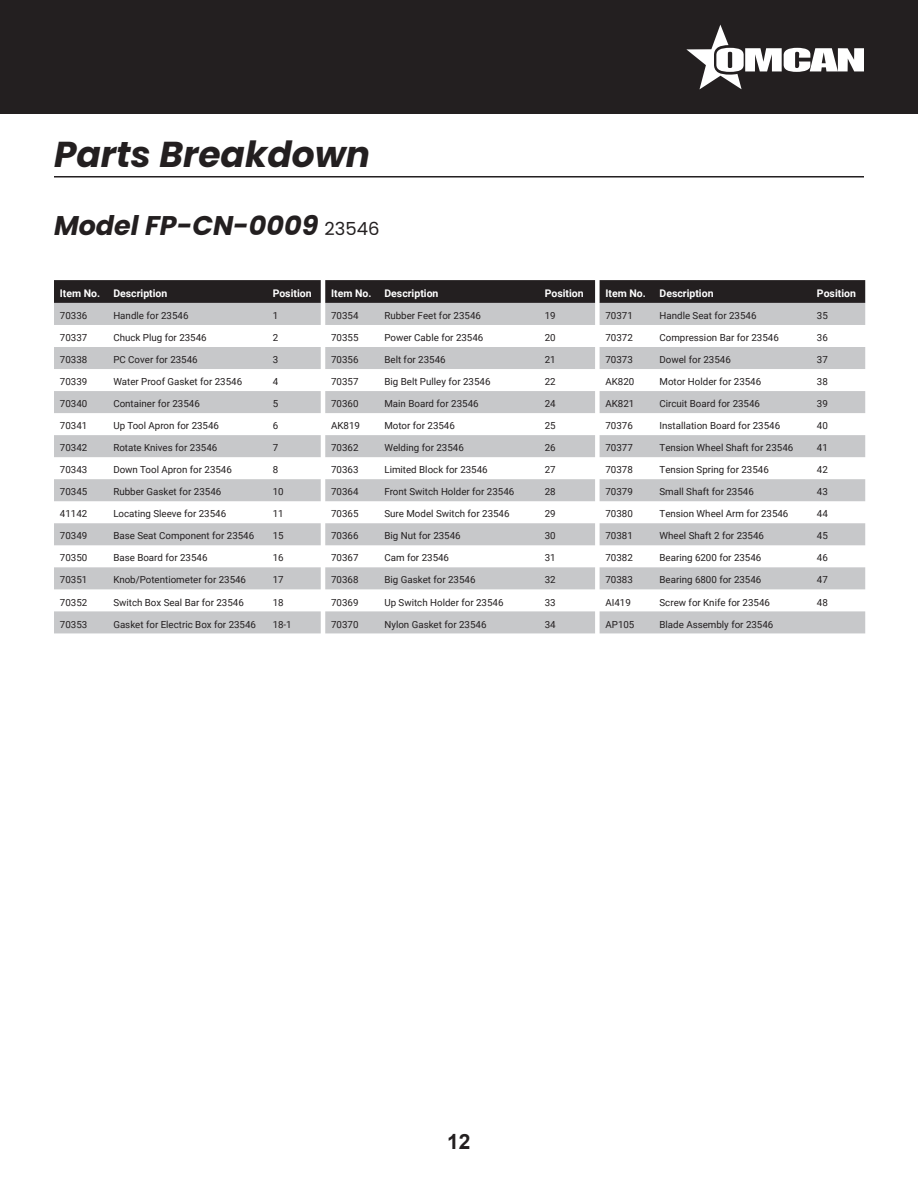
<style>
.page{position:relative;width:918px;height:1188px;background:#fff}
.page>*{position:absolute;margin:0;border:0;box-sizing:border-box;transform-origin:0 0}
.t1{font:italic 700 36px "Poppins";color:#231f20}
.t2{font:italic 700 27px "Poppins";color:#231f20}
.t3{font:700 21px "Arial";color:#231f20}
.t4{font:700 10.5px "Roboto";color:#fff}
.t5{font:9.75px "Roboto";color:#231f20}
.s1{font-weight:400;font-style:normal;font-size:18px}
</style>
<div class="page">
<div style="left:0;top:0;width:918px;height:114px;background:#231f20"></div>
<svg style="left:686px;top:25px;width:178px;height:64px"></svg>
<hr style="left:54px;top:176px;width:810px;height:2px;background:#231f20">
<svg style="left:54px;top:347px;width:267px;height:286px;fill:#c7c8ca"></svg>
<svg style="left:54px;top:280px;width:811px;height:45px;background:#757475"></svg>
<svg style="left:325px;top:347px;width:540px;height:66px"></svg>
<svg style="left:600px;top:391px;width:265px;height:242px;fill:#c7c8ca"></svg>
<svg style="left:325px;top:435px;width:270px;height:198px;fill:#c7c8ca"></svg>
<p class="t1" style="left:54px;top:133px;width:318px">Parts Breakdown</p>
<p class="t2" style="left:54px;top:210px;width:327px">Model FP-CN-0009 <span class="s1">23546</span></p>
<p class="t4" style="left:60px;top:286px;width:42px">Item No.</p>
<p class="t4" style="left:113px;top:286px;width:56px">Description</p>
<p class="t4" style="left:273px;top:286px;width:40px">Position</p>
<p class="t4" style="left:331px;top:286px;width:42px">Item No.</p>
<p class="t4" style="left:384px;top:286px;width:56px">Description</p>
<p class="t4" style="left:545px;top:286px;width:40px">Position</p>
<p class="t4" style="left:605px;top:286px;width:42px">Item No.</p>
<p class="t4" style="left:660px;top:286px;width:56px">Description</p>
<p class="t4" style="left:817px;top:286px;width:40px">Position</p>
<p class="t5" style="left:60px;top:309px;width:29px">70336</p>
<p class="t5" style="left:113px;top:309px;width:77px">Handle for 23546</p>
<p class="t5" style="left:273px;top:309px;width:7px">1</p>
<p class="t5" style="left:331px;top:309px;width:29px">70354</p>
<p class="t5" style="left:384px;top:309px;width:98px">Rubber Feet for 23546</p>
<p class="t5" style="left:545px;top:309px;width:12px">19</p>
<p class="t5" style="left:605px;top:309px;width:29px">70371</p>
<p class="t5" style="left:660px;top:309px;width:99px">Handle Seat for 23546</p>
<p class="t5" style="left:817px;top:309px;width:12px">35</p>
<p class="t5" style="left:60px;top:331px;width:29px">70337</p>
<p class="t5" style="left:113px;top:331px;width:95px">Chuck Plug for 23546</p>
<p class="t5" style="left:273px;top:331px;width:7px">2</p>
<p class="t5" style="left:331px;top:331px;width:29px">70355</p>
<p class="t5" style="left:384px;top:331px;width:100px">Power Cable for 23546</p>
<p class="t5" style="left:545px;top:331px;width:12px">20</p>
<p class="t5" style="left:605px;top:331px;width:29px">70372</p>
<p class="t5" style="left:660px;top:331px;width:121px">Compression Bar for 23546</p>
<p class="t5" style="left:817px;top:331px;width:12px">36</p>
<p class="t5" style="left:60px;top:353px;width:29px">70338</p>
<p class="t5" style="left:113px;top:353px;width:86px">PC Cover for 23546</p>
<p class="t5" style="left:273px;top:353px;width:7px">3</p>
<p class="t5" style="left:331px;top:353px;width:29px">70356</p>
<p class="t5" style="left:384px;top:353px;width:63px">Belt for 23546</p>
<p class="t5" style="left:545px;top:353px;width:12px">21</p>
<p class="t5" style="left:605px;top:353px;width:29px">70373</p>
<p class="t5" style="left:660px;top:353px;width:73px">Dowel for 23546</p>
<p class="t5" style="left:817px;top:353px;width:12px">37</p>
<p class="t5" style="left:60px;top:375px;width:29px">70339</p>
<p class="t5" style="left:113px;top:375px;width:130px">Water Proof Gasket for 23546</p>
<p class="t5" style="left:273px;top:375px;width:7px">4</p>
<p class="t5" style="left:331px;top:375px;width:29px">70357</p>
<p class="t5" style="left:384px;top:375px;width:108px">Big Belt Pulley for 23546</p>
<p class="t5" style="left:545px;top:375px;width:12px">22</p>
<p class="t5" style="left:605px;top:375px;width:30px">AK820</p>
<p class="t5" style="left:660px;top:375px;width:103px">Motor Holder for 23546</p>
<p class="t5" style="left:817px;top:375px;width:12px">38</p>
<p class="t5" style="left:60px;top:397px;width:29px">70340</p>
<p class="t5" style="left:113px;top:397px;width:88px">Container for 23546</p>
<p class="t5" style="left:273px;top:397px;width:7px">5</p>
<p class="t5" style="left:331px;top:397px;width:29px">70360</p>
<p class="t5" style="left:384px;top:397px;width:96px">Main Board for 23546</p>
<p class="t5" style="left:545px;top:397px;width:12px">24</p>
<p class="t5" style="left:605px;top:397px;width:30px">AK821</p>
<p class="t5" style="left:660px;top:397px;width:102px">Circuit Board for 23546</p>
<p class="t5" style="left:817px;top:397px;width:12px">39</p>
<p class="t5" style="left:60px;top:419px;width:29px">70341</p>
<p class="t5" style="left:113px;top:419px;width:107px">Up Tool Apron for 23546</p>
<p class="t5" style="left:273px;top:419px;width:7px">6</p>
<p class="t5" style="left:331px;top:419px;width:30px">AK819</p>
<p class="t5" style="left:384px;top:419px;width:72px">Motor for 23546</p>
<p class="t5" style="left:545px;top:419px;width:12px">25</p>
<p class="t5" style="left:605px;top:419px;width:29px">70376</p>
<p class="t5" style="left:660px;top:419px;width:122px">Installation Board for 23546</p>
<p class="t5" style="left:817px;top:419px;width:12px">40</p>
<p class="t5" style="left:60px;top:441px;width:29px">70342</p>
<p class="t5" style="left:113px;top:441px;width:105px">Rotate Knives for 23546</p>
<p class="t5" style="left:273px;top:441px;width:7px">7</p>
<p class="t5" style="left:331px;top:441px;width:29px">70362</p>
<p class="t5" style="left:384px;top:441px;width:81px">Welding for 23546</p>
<p class="t5" style="left:545px;top:441px;width:12px">26</p>
<p class="t5" style="left:605px;top:441px;width:29px">70377</p>
<p class="t5" style="left:660px;top:441px;width:135px">Tension Wheel Shaft for 23546</p>
<p class="t5" style="left:817px;top:441px;width:12px">41</p>
<p class="t5" style="left:60px;top:463px;width:29px">70343</p>
<p class="t5" style="left:113px;top:463px;width:120px">Down Tool Apron for 23546</p>
<p class="t5" style="left:273px;top:463px;width:7px">8</p>
<p class="t5" style="left:331px;top:463px;width:29px">70363</p>
<p class="t5" style="left:384px;top:463px;width:105px">Limited Block for 23546</p>
<p class="t5" style="left:545px;top:463px;width:12px">27</p>
<p class="t5" style="left:605px;top:463px;width:29px">70378</p>
<p class="t5" style="left:660px;top:463px;width:111px">Tension Spring for 23546</p>
<p class="t5" style="left:817px;top:463px;width:12px">42</p>
<p class="t5" style="left:60px;top:485px;width:29px">70345</p>
<p class="t5" style="left:113px;top:485px;width:109px">Rubber Gasket for 23546</p>
<p class="t5" style="left:273px;top:485px;width:12px">10</p>
<p class="t5" style="left:331px;top:485px;width:29px">70364</p>
<p class="t5" style="left:384px;top:485px;width:131px">Front Switch Holder for 23546</p>
<p class="t5" style="left:545px;top:485px;width:12px">28</p>
<p class="t5" style="left:605px;top:485px;width:29px">70379</p>
<p class="t5" style="left:660px;top:485px;width:96px">Small Shaft for 23546</p>
<p class="t5" style="left:817px;top:485px;width:12px">43</p>
<p class="t5" style="left:60px;top:507px;width:29px">41142</p>
<p class="t5" style="left:113px;top:507px;width:114px">Locating Sleeve for 23546</p>
<p class="t5" style="left:273px;top:507px;width:12px">11</p>
<p class="t5" style="left:331px;top:507px;width:29px">70365</p>
<p class="t5" style="left:384px;top:507px;width:127px">Sure Model Switch for 23546</p>
<p class="t5" style="left:545px;top:507px;width:12px">29</p>
<p class="t5" style="left:605px;top:507px;width:29px">70380</p>
<p class="t5" style="left:660px;top:507px;width:130px">Tension Wheel Arm for 23546</p>
<p class="t5" style="left:817px;top:507px;width:12px">44</p>
<p class="t5" style="left:60px;top:529px;width:29px">70349</p>
<p class="t5" style="left:113px;top:529px;width:142px">Base Seat Component for 23546</p>
<p class="t5" style="left:273px;top:529px;width:12px">15</p>
<p class="t5" style="left:331px;top:529px;width:29px">70366</p>
<p class="t5" style="left:384px;top:529px;width:78px">Big Nut for 23546</p>
<p class="t5" style="left:545px;top:529px;width:12px">30</p>
<p class="t5" style="left:605px;top:529px;width:29px">70381</p>
<p class="t5" style="left:660px;top:529px;width:106px">Wheel Shaft 2 for 23546</p>
<p class="t5" style="left:817px;top:529px;width:12px">45</p>
<p class="t5" style="left:60px;top:551px;width:29px">70350</p>
<p class="t5" style="left:113px;top:551px;width:96px">Base Board for 23546</p>
<p class="t5" style="left:273px;top:551px;width:12px">16</p>
<p class="t5" style="left:331px;top:551px;width:29px">70367</p>
<p class="t5" style="left:384px;top:551px;width:66px">Cam for 23546</p>
<p class="t5" style="left:545px;top:551px;width:12px">31</p>
<p class="t5" style="left:605px;top:551px;width:29px">70382</p>
<p class="t5" style="left:660px;top:551px;width:103px">Bearing 6200 for 23546</p>
<p class="t5" style="left:817px;top:551px;width:12px">46</p>
<p class="t5" style="left:60px;top:573px;width:29px">70351</p>
<p class="t5" style="left:113px;top:573px;width:134px">Knob/Potentiometer for 23546</p>
<p class="t5" style="left:273px;top:573px;width:12px">17</p>
<p class="t5" style="left:331px;top:573px;width:29px">70368</p>
<p class="t5" style="left:384px;top:573px;width:93px">Big Gasket for 23546</p>
<p class="t5" style="left:545px;top:573px;width:12px">32</p>
<p class="t5" style="left:605px;top:573px;width:29px">70383</p>
<p class="t5" style="left:660px;top:573px;width:103px">Bearing 6800 for 23546</p>
<p class="t5" style="left:817px;top:573px;width:12px">47</p>
<p class="t5" style="left:60px;top:595px;width:29px">70352</p>
<p class="t5" style="left:113px;top:595px;width:132px">Switch Box Seal Bar for 23546</p>
<p class="t5" style="left:273px;top:595px;width:12px">18</p>
<p class="t5" style="left:331px;top:595px;width:29px">70369</p>
<p class="t5" style="left:384px;top:595px;width:121px">Up Switch Holder for 23546</p>
<p class="t5" style="left:545px;top:595px;width:12px">33</p>
<p class="t5" style="left:605px;top:595px;width:27px">AI419</p>
<p class="t5" style="left:660px;top:595px;width:112px">Screw for Knife for 23546</p>
<p class="t5" style="left:817px;top:595px;width:12px">48</p>
<p class="t5" style="left:60px;top:617px;width:29px">70353</p>
<p class="t5" style="left:113px;top:617px;width:144px">Gasket for Electric Box for 23546</p>
<p class="t5" style="left:273px;top:617px;width:21px">18-1</p>
<p class="t5" style="left:331px;top:617px;width:29px">70370</p>
<p class="t5" style="left:384px;top:617px;width:104px">Nylon Gasket for 23546</p>
<p class="t5" style="left:545px;top:617px;width:12px">34</p>
<p class="t5" style="left:605px;top:617px;width:30px">AP105</p>
<p class="t5" style="left:660px;top:617px;width:115px">Blade Assembly for 23546</p>
<h3 class="t3" style="left:447px;top:1127px;width:25px">12</h3>
</div>
